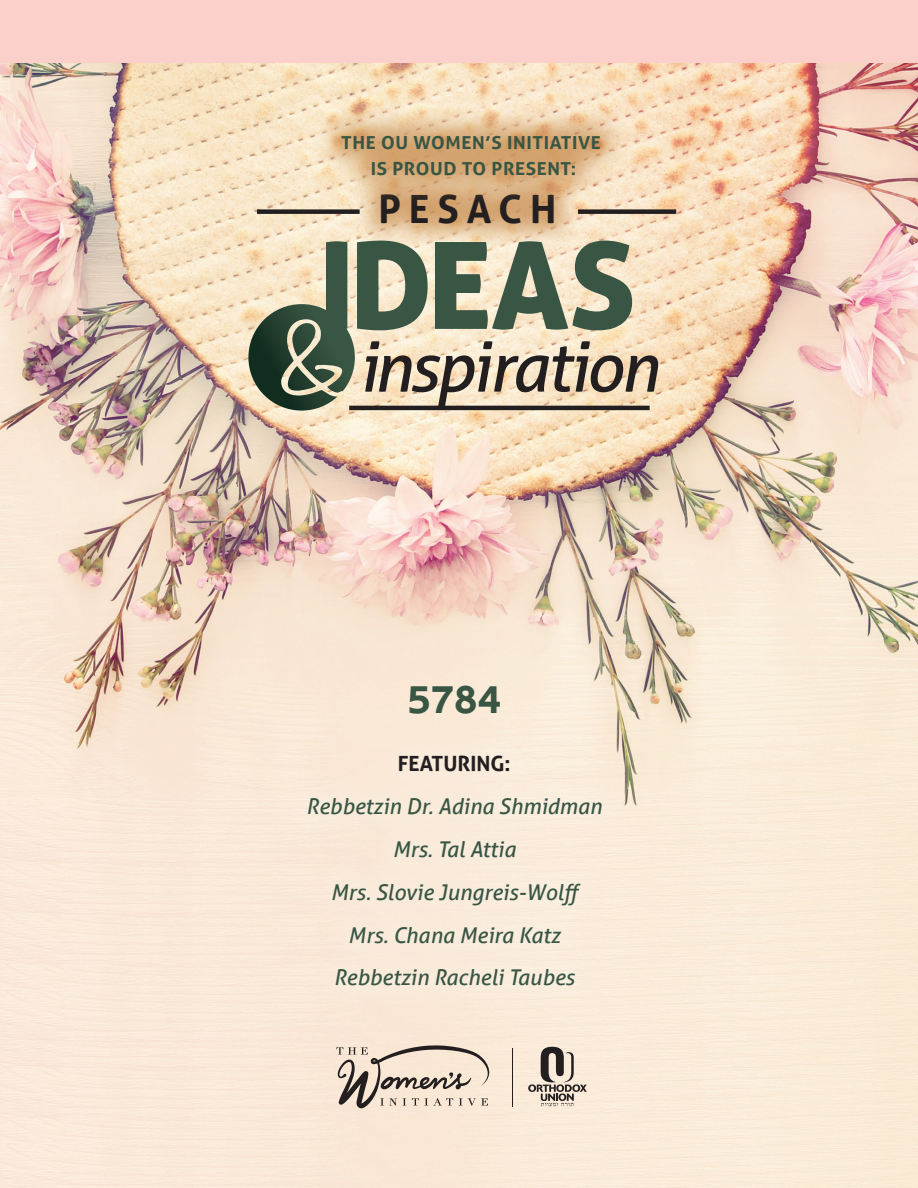
<style>
.page{position:relative;width:918px;height:1188px;background:#fff}
.page>*{position:absolute;margin:0;border:0;box-sizing:border-box;transform-origin:0 0}
.t1{font:120.75px "Aller Display";letter-spacing:-.02em;color:#385643}
.t2{font:italic 68.7px "Aller";letter-spacing:-.05em;color:#231f20}
.t3{font:700 45px "Fb Duvshanit";color:#385643}
.t4{font:700 39px "Aller";letter-spacing:.2em;color:#231f20}
.t5{font:italic 21.75px/42.8px "Aller";color:#385643;text-align:center}
.t6{font:700 21px "Aller";color:#231f20}
.t7{font:700 17.85px/25.3px "Aller";letter-spacing:.03em;color:#385643;text-align:center;scale:1.06 1}
</style>
<div class="page">
<img style="left:0;top:63px;width:918px;height:1125px">
<hr style="left:512px;top:1048px;width:1px;height:58px;background:#231f20">
<svg style="left:336px;top:1045px;width:153px;height:63px;background:#cdbeb0"></svg>
<svg style="left:528px;top:1047px;width:59px;height:59px;background:#bcb0a3"></svg>
<svg style="left:248px;top:304px;width:107px;height:107px;background:#6e7a64"></svg>
<div style="left:354px;top:166px;width:227px;height:84px;background:#c68b4e;opacity:.75"></div>
<div style="left:257px;top:209px;width:103px;height:5px;background:#231f20"></div>
<div style="left:578px;top:209px;width:98px;height:5px;background:#231f20"></div>
<hr style="left:349px;top:406px;width:301px;height:4px;background:#231f20">
<div style="left:312px;top:106px;width:318px;height:99px;background:#c68b4e;opacity:.75"></div>
<div style="left:278px;top:725px;width:354px;height:292px;background:#f9ebda"></div>
<div style="left:0;top:0;width:918px;height:63px;background:#fbd0ca"></div>
<p class="t7" style="left:341px;top:130px;width:247px">THE OU WOMEN’S INITIATIVE<br>IS PROUD TO PRESENT:</p>
<h3 class="t4" style="left:378px;top:185px;width:180px">PESACH</h3>
<h1 class="t1" style="left:319px;top:209px;width:320px">IDEAS</h1>
<h2 class="t2" style="left:358px;top:325px;width:302px">inspiration</h2>
<h3 class="t3" style="left:407px;top:680px;width:95px">5784</h3>
<p class="t6" style="left:398px;top:751px;width:114px">FEATURING:</p>
<p class="t5" style="left:306px;top:785px;width:297px">Rebbetzin Dr. Adina Shmidman<br>Mrs. Tal Attia<br>Mrs. Slovie Jungreis-Wolff<br>Mrs. Chana Meira Katz<br>Rebbetzin Racheli Taubes</p>
</div>
